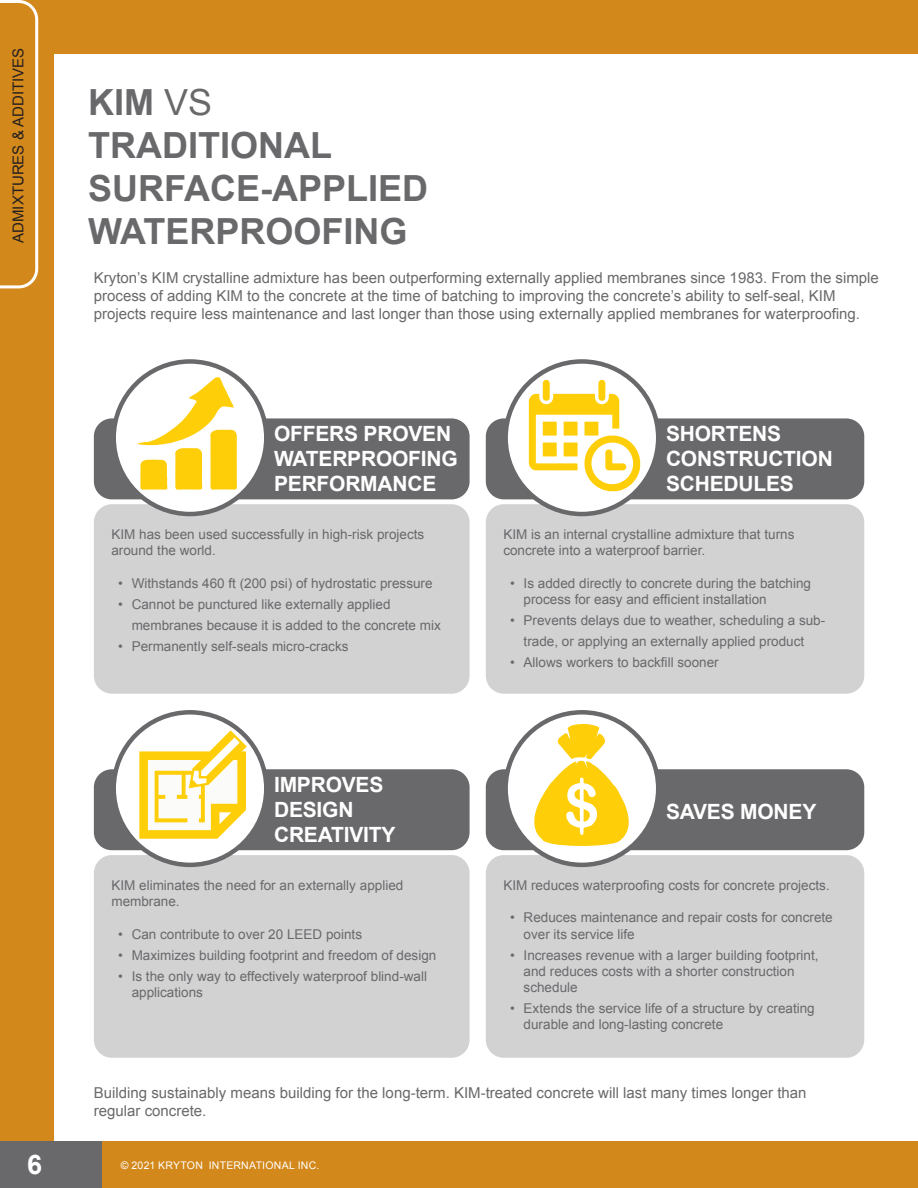
<style>
.page{position:relative;width:918px;height:1188px;background:#fff}
.page>*{position:absolute;margin:0;border:0;box-sizing:border-box;transform-origin:0 0}
.section_title{font:700 36px "Arial";color:#69696c}
.number_sections{font:700 27px "Arial";color:#fff}
.bullet_list{font:700 21px/25.2px "Arial";letter-spacing:-.01em;color:#fff}
.bullet_list-2{font:15px/18px "Arial";color:#69696c}
.Headings{font:15px "Arial";color:#231f20}
.body_text{font:13.5px/16.2px "Arial";color:#69696c}
.t1{font:10.5px "Arial";letter-spacing:.02em;color:#fff}
.s1{font-weight:400}
</style>
<div class="page">
<div style="left:94px;top:504px;width:376px;height:190px;background:#d2d2d3;border-radius:18px"></div>
<div style="left:94px;top:855px;width:376px;height:203px;background:#d2d2d3;border-radius:18px"></div>
<div style="left:486px;top:504px;width:378px;height:190px;background:#d2d2d3;border-radius:18px"></div>
<div style="left:486px;top:855px;width:378px;height:203px;background:#d2d2d3;border-radius:18px"></div>
<div style="left:94px;top:418px;width:376px;height:81px;background:#69696c;border-radius:18px"></div>
<div style="left:94px;top:769px;width:376px;height:81px;background:#69696c;border-radius:18px"></div>
<div style="left:486px;top:418px;width:378px;height:81px;background:#69696c;border-radius:18px"></div>
<div style="left:486px;top:769px;width:378px;height:81px;background:#69696c;border-radius:18px"></div>
<div style="left:114px;top:361px;width:152px;height:153px;background:#fff;border-radius:50%"></div>
<div style="left:111px;top:359px;width:158px;height:157px;border:4px solid #69696c;border-radius:50%"></div>
<div style="left:114px;top:712px;width:152px;height:153px;background:#fff;border-radius:50%"></div>
<div style="left:111px;top:710px;width:158px;height:157px;border:4px solid #69696c;border-radius:50%"></div>
<svg style="left:506px;top:361px;width:152px;height:153px;fill:#fff"></svg>
<div style="left:503px;top:359px;width:157px;height:157px;border:4px solid #69696c;border-radius:50%"></div>
<div style="left:506px;top:712px;width:152px;height:153px;background:#fff;border-radius:50%"></div>
<div style="left:503px;top:710px;width:157px;height:157px;border:4px solid #69696c;border-radius:50%"></div>
<svg style="left:137px;top:376px;width:101px;height:114px"></svg>
<svg style="left:529px;top:380px;width:111px;height:111px"></svg>
<svg style="left:139px;top:730px;width:108px;height:109px"></svg>
<svg style="left:534px;top:723px;width:95px;height:123px"></svg>
<div style="left:0;top:0;width:918px;height:54px;background:#d3881b"></div>
<div style="left:0;top:0;width:54px;height:1141px;background:#d3881b"></div>
<div style="left:0;top:1141px;width:918px;height:47px;background:#d3881b"></div>
<div style="left:0;top:1141px;width:102px;height:47px;background:#69696c"></div>
<svg style="left:0;top:0;width:38px;height:288px"></svg>
<p class="Headings" style="left:8px;top:243px;width:197px;rotate:-90deg">ADMIXTURES &amp; ADDITIVES</p>
<p class="section_title" style="left:88px;top:78px;width:126px">KIM <span class="s1">VS</span></p>
<p class="section_title" style="left:88px;top:121px;width:245px">TRADITIONAL</p>
<p class="section_title" style="left:88px;top:164px;width:342px">SURFACE-APPLIED</p>
<p class="section_title" style="left:88px;top:208px;width:321px">WATERPROOFING</p>
<p class="bullet_list-2" style="left:94px;top:269px;width:787px">Kryton’s KIM crystalline admixture has been outperforming externally applied membranes since 1983. From the simple process of adding KIM to the concrete at the time of batching to improving the concrete’s ability to self-seal, KIM projects require less maintenance and last longer than those using externally applied membranes for waterproofing.</p>
<p class="bullet_list" style="left:274px;top:422px;width:185px">OFFERS PROVEN<br>WATERPROOFING<br>PERFORMANCE</p>
<p class="body_text" style="left:111px;top:526px;width:314px">KIM has been used successfully in high-risk projects around the world.</p>
<p class="body_text" style="left:118px;top:575px;width:316px">• Withstands 460 ft (200 psi) of hydrostatic pressure</p>
<p class="body_text" style="left:132px;top:594px;width:311px;line-height:21px;text-indent:-14px">• Cannot be punctured like externally applied membranes because it is added to the concrete mix</p>
<p class="body_text" style="left:118px;top:638px;width:232px">• Permanently self-seals micro-cracks</p>
<p class="bullet_list" style="left:274px;top:773px;width:111px">IMPROVES</p>
<p class="bullet_list" style="left:274px;top:798px;width:81px">DESIGN</p>
<p class="bullet_list" style="left:274px;top:823px;width:123px">CREATIVITY</p>
<p class="body_text" style="left:111px;top:877px;width:293px">KIM eliminates the need for an externally applied membrane.</p>
<p class="body_text" style="left:118px;top:926px;width:245px">• Can contribute to over 20 LEED points</p>
<p class="body_text" style="left:118px;top:947px;width:320px">• Maximizes building footprint and freedom of design</p>
<p class="body_text" style="left:132px;top:968px;width:297px;text-indent:-14px">• Is the only way to effectively waterproof blind-wall applications</p>
<p class="bullet_list" style="left:666px;top:422px;width:168px">SHORTENS<br>CONSTRUCTION<br>SCHEDULES</p>
<p class="body_text" style="left:503px;top:526px;width:293px">KIM is an internal crystalline admixture that turns concrete into a waterproof barrier.</p>
<p class="body_text" style="left:524px;top:575px;width:289px;text-indent:-14px">• Is added directly to concrete during the batching process for easy and efficient installation</p>
<p class="body_text" style="left:510px;top:610px;width:317px;line-height:21px;text-align:center">• Prevents delays due to weather, scheduling a sub&shy;trade, or applying an externally applied product</p>
<p class="body_text" style="left:510px;top:654px;width:210px">• Allows workers to backfill sooner</p>
<p class="bullet_list" style="left:666px;top:800px;width:152px">SAVES MONEY</p>
<p class="body_text" style="left:503px;top:877px;width:328px">KIM reduces waterproofing costs for concrete projects.</p>
<p class="body_text" style="left:524px;top:910px;width:311px;text-indent:-14px">• Reduces maintenance and repair costs for concrete over its service life</p>
<p class="body_text" style="left:524px;top:947px;width:296px;text-indent:-14px">• Increases revenue with a larger building footprint, and reduces costs with a shorter construction schedule</p>
<p class="body_text" style="left:524px;top:1000px;width:293px;text-indent:-14px">• Extends the service life of a structure by creating durable and long-lasting concrete</p>
<p class="bullet_list-2" style="left:94px;top:1084px;width:714px">Building sustainably means building for the long-term. KIM-treated concrete will last many times longer than</p>
<p class="bullet_list-2" style="left:94px;top:1102px;width:114px">regular concrete.</p>
<p class="number_sections" style="left:27px;top:1146px;width:17px">6</p>
<p class="t1" style="left:121px;top:1159px;width:200px">© 2021 KRYTON INTERNATIONAL INC.</p>
</div>
